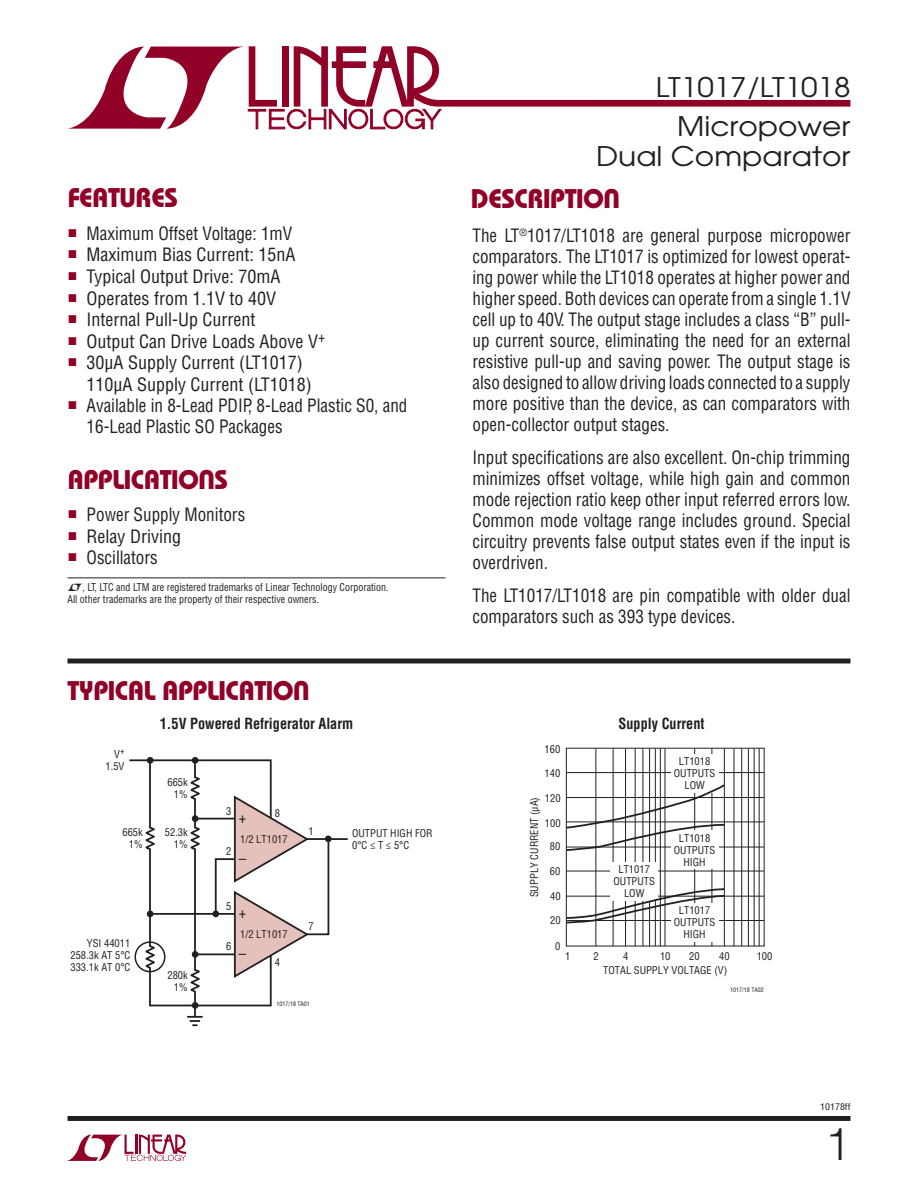
<style>
.page{position:relative;width:918px;height:1188px;background:#fff}
.page>*{position:absolute;margin:0;border:0;box-sizing:border-box;transform-origin:0 0}
.t1{font:300 45px "Helvetica";color:#231f20}
.t2{font:27px "Linear Bauhaus";letter-spacing:-.02em;color:#900027}
.t3{font:27px/30px "Avant Garde";color:#231f20;text-align:right;scale:1.1 1}
.t4{font:18px/21px "Linear Helv Cond";color:#231f20;text-align:justify;scale:.95 1}
.t5{font:18px/21.6px "Linear Helv Cond";color:#231f20}
.t6{font:700 15px "Linear Helv Cond";color:#231f20;scale:.95 1}
.t7{font:15px "Linear Helv Cond";color:#231f20}
.t8{font:10.5px/12px "Linear Helv Cond";color:#231f20;text-align:right}
.t9{font:10.5px/12px "Linear Helv Cond";color:#231f20;scale:.95 1}
.t10{font:9px "Linear Helv Cond";color:#231f20;scale:1.1 1}
.t11{font:6px "Linear Helv Cond";color:#231f20}
</style>
<div class="page">
<svg style="left:67px;top:1135px;width:119px;height:26px"></svg>
<div style="left:68px;top:1116px;width:782px;height:5px;background:#231f20"></div>
<svg style="left:68px;top:46px;width:782px;height:83px"></svg>
<hr style="left:68px;top:659px;width:782px;height:4px;background:#231f20">
<hr style="left:68px;top:578px;width:378px;height:1px;background:#231f20">
<hr style="left:194px;top:760px;width:2px;height:263px;background:#231f20">
<svg style="left:187px;top:1016px;width:16px;height:10px"></svg>
<div style="left:192px;top:757px;width:6px;height:7px;background:#231f20;border-radius:50%"></div>
<div style="left:147px;top:757px;width:6px;height:7px;background:#231f20;border-radius:50%"></div>
<div style="left:192px;top:1002px;width:6px;height:7px;background:#231f20;border-radius:50%"></div>
<div style="left:325px;top:836px;width:7px;height:6px;background:#231f20;border-radius:50%"></div>
<hr style="left:305px;top:838px;width:43px;height:2px;background:#231f20">
<svg style="left:129px;top:759px;width:201px;height:248px"></svg>
<div style="left:135px;top:941px;width:30px;height:31px;border:2px solid #231f20;border-radius:50%"></div>
<hr style="left:665px;top:748px;width:1px;height:198px;background:#231f20">
<hr style="left:660px;top:748px;width:1px;height:198px;background:#231f20">
<hr style="left:655px;top:748px;width:1px;height:198px;background:#231f20">
<hr style="left:649px;top:748px;width:1px;height:198px;background:#231f20">
<hr style="left:643px;top:748px;width:1px;height:198px;background:#231f20">
<hr style="left:635px;top:748px;width:1px;height:198px;background:#231f20">
<hr style="left:625px;top:748px;width:1px;height:198px;background:#231f20">
<hr style="left:613px;top:748px;width:1px;height:198px;background:#231f20">
<hr style="left:596px;top:748px;width:1px;height:198px;background:#231f20">
<hr style="left:759px;top:748px;width:1px;height:198px;background:#231f20">
<hr style="left:754px;top:748px;width:1px;height:198px;background:#231f20">
<hr style="left:748px;top:748px;width:1px;height:198px;background:#231f20">
<hr style="left:741px;top:748px;width:1px;height:198px;background:#231f20">
<hr style="left:734px;top:748px;width:1px;height:198px;background:#231f20">
<hr style="left:724px;top:748px;width:1px;height:198px;background:#231f20">
<hr style="left:712px;top:748px;width:1px;height:198px;background:#231f20">
<hr style="left:694px;top:748px;width:1px;height:198px;background:#231f20">
<hr style="left:566px;top:772px;width:198px;height:1px;background:#231f20">
<hr style="left:566px;top:920px;width:198px;height:1px;background:#231f20">
<hr style="left:566px;top:896px;width:198px;height:1px;background:#231f20">
<hr style="left:566px;top:871px;width:198px;height:1px;background:#231f20">
<hr style="left:566px;top:847px;width:198px;height:1px;background:#231f20">
<hr style="left:566px;top:822px;width:198px;height:1px;background:#231f20">
<hr style="left:566px;top:797px;width:198px;height:1px;background:#231f20">
<div style="left:671px;top:754px;width:47px;height:38px;background:#fff"></div>
<div style="left:610px;top:862px;width:48px;height:39px;background:#fff"></div>
<div style="left:671px;top:831px;width:47px;height:38px;background:#fff"></div>
<div style="left:671px;top:903px;width:47px;height:39px;background:#fff"></div>
<svg style="left:565px;top:783px;width:162px;height:69px"></svg>
<svg style="left:565px;top:887px;width:161px;height:38px"></svg>
<h2 class="t2" style="left:68px;top:188px;width:112px">FEATURES</h2>
<p class="t4" style="left:69px;top:225px;width:237px"><sup>■</sup> Maximum Offset Voltage: 1mV</p>
<p class="t5" style="left:69px;top:246px;width:228px"><sup>■</sup> Maximum Bias Current: 15nA</p>
<p class="t5" style="left:69px;top:268px;width:213px"><sup>■</sup> Typical Output Drive: 70mA</p>
<p class="t5" style="left:69px;top:290px;width:209px"><sup>■</sup> Operates from 1.1V to 40V</p>
<p class="t5" style="left:69px;top:311px;width:188px"><sup>■</sup> Internal Pull-Up Current</p>
<p class="t5" style="left:69px;top:333px;width:258px"><sup>■</sup> Output Can Drive Loads Above V<sup>+</sup></p>
<p class="t5" style="left:87px;top:354px;width:227px;text-indent:-18px"><sup>■</sup> 30μA Supply Current (LT1017)<br>110μA Supply Current (LT1018)</p>
<p class="t4" style="left:87px;top:397px;width:339px;text-indent:-18px"><sup>■</sup> Available in 8-Lead PDIP, 8-Lead Plastic S0, and<br>16-Lead Plastic SO Packages</p>
<h2 class="t2" style="left:68px;top:470px;width:162px">APPLICATIONS</h2>
<p class="t4" style="left:69px;top:506px;width:187px"><sup>■</sup> Power Supply Monitors</p>
<p class="t5" style="left:69px;top:528px;width:114px"><sup>■</sup> Relay Driving</p>
<p class="t4" style="left:69px;top:549px;width:95px"><sup>■</sup> Oscillators</p>
<p class="t9" style="left:68px;top:583px;width:340px;text-indent:15px">, LT, LTC and LTM are registered trademarks of Linear Technology Corporation.<br>All other trademarks are the property of their respective owners.</p>
<h2 class="t2" style="left:68px;top:681px;width:244px">TYPICAL APPLICATION</h2>
<p class="t8" style="left:106px;top:750px;width:20px">V<sup>+<br></sup>1.5V</p>
<p class="t8" style="left:122px;top:828px;width:22px">665k<br>1%</p>
<p class="t8" style="left:70px;top:939px;width:61px;text-align:justify;text-indent:16px">YSI 44011<br>258.3k AT 5°C 333.1k AT 0°C</p>
<p class="t6" style="left:160px;top:718px;width:205px">1.5V Powered Refrigerator Alarm</p>
<p class="t8" style="left:167px;top:778px;width:22px">665k<br>1%</p>
<p class="t8" style="left:165px;top:828px;width:25px">52.3k<br>1%</p>
<p class="t8" style="left:352px;top:829px;width:82px;text-align:left">OUTPUT HIGH FOR<br>0°C ≤ T ≤ 5°C</p>
<p class="t8" style="left:226px;top:806px;width:7px">3</p>
<p class="t8" style="left:275px;top:808px;width:7px">8</p>
<p class="t7" style="left:239px;top:812px;width:9px">+</p>
<p class="t8" style="left:240px;top:834px;width:49px">1/2 LT1017</p>
<p class="t8" style="left:308px;top:827px;width:7px">1</p>
<p class="t8" style="left:226px;top:846px;width:7px">2</p>
<p class="t8" style="left:167px;top:970px;width:22px">280k<br>1%</p>
<p class="t7" style="left:239px;top:854px;width:9px">–</p>
<p class="t8" style="left:226px;top:901px;width:7px">5</p>
<p class="t8" style="left:226px;top:942px;width:7px">6</p>
<p class="t7" style="left:239px;top:907px;width:9px">+</p>
<p class="t8" style="left:240px;top:930px;width:49px">1/2 LT1017</p>
<p class="t7" style="left:239px;top:949px;width:9px">–</p>
<p class="t8" style="left:308px;top:922px;width:7px">7</p>
<p class="t8" style="left:275px;top:958px;width:7px">4</p>
<p class="t11" style="left:276px;top:1001px;width:35px">1017/18 TA01</p>
<h2 class="t3" style="left:656px;top:73px;width:178px">LT1017/LT1018</h2>
<h2 class="t3" style="left:596px;top:112px;width:233px">Micropower<br>Dual Comparator</h2>
<h2 class="t2" style="left:471px;top:188px;width:151px">DESCRIPTION</h2>
<p class="t4" style="left:472px;top:227px;width:399px">The LT<sup>®</sup>1017/LT1018 are general purpose micropower comparators. The LT1017 is optimized for lowest operat&shy;ing power while the LT1018 operates at higher power and higher speed. Both devices can operate from a single 1.1V cell up to 40V. The output stage includes a class “B” pull&shy;up current source, eliminating the need for an external resistive pull-up and saving power. The output stage is also designed to allow driving loads connected to a supply more positive than the device, as can comparators with open-collector output stages.</p>
<p class="t4" style="left:473px;top:449px;width:399px">Input specifications are also excellent. On-chip trimming minimizes offset voltage, while high gain and common mode rejection ratio keep other input referred errors low.<br>Common mode voltage range includes ground. Special circuitry prevents false output states even if the input is overdriven.</p>
<p class="t4" style="left:473px;top:587px;width:399px">The LT1017/LT1018 are pin compatible with older dual comparators such as 393 type devices.</p>
<p class="t8" style="left:545px;top:744px;width:17px">160</p>
<p class="t8" style="left:545px;top:769px;width:17px">140</p>
<p class="t8" style="left:545px;top:793px;width:17px">120</p>
<p class="t8" style="left:530px;top:897px;width:102px;rotate:-90deg">SUPPLY CURRENT (μA)</p>
<p class="t8" style="left:545px;top:818px;width:17px">100</p>
<p class="t8" style="left:550px;top:842px;width:12px">80</p>
<p class="t8" style="left:550px;top:867px;width:12px">60</p>
<p class="t8" style="left:550px;top:891px;width:12px">40</p>
<p class="t8" style="left:550px;top:916px;width:12px">20</p>
<p class="t8" style="left:555px;top:941px;width:7px">0</p>
<p class="t6" style="left:619px;top:718px;width:92px">Supply Current</p>
<p class="t8" style="left:614px;top:865px;width:43px;text-align:center">LT1017<br>OUTPUTS<br>LOW</p>
<p class="t8" style="left:674px;top:756px;width:43px;text-align:center">LT1018<br>OUTPUTS<br>LOW</p>
<p class="t8" style="left:674px;top:833px;width:43px;text-align:center">LT1018<br>OUTPUTS<br>HIGH</p>
<p class="t8" style="left:674px;top:906px;width:43px;text-align:center">LT1017<br>OUTPUTS<br>HIGH</p>
<p class="t8" style="left:660px;top:952px;width:12px">10</p>
<p class="t8" style="left:689px;top:952px;width:12px">20</p>
<p class="t8" style="left:719px;top:952px;width:12px">40</p>
<p class="t8" style="left:757px;top:952px;width:17px">100</p>
<p class="t11" style="left:730px;top:987px;width:35px">1017/18 TA02</p>
<p class="t8" style="left:565px;top:952px;width:7px">1</p>
<p class="t8" style="left:594px;top:952px;width:7px">2</p>
<p class="t8" style="left:623px;top:952px;width:7px">4</p>
<p class="t8" style="left:603px;top:966px;width:125px">TOTAL SUPPLY VOLTAGE (V)</p>
<p class="t10" style="left:820px;top:1104px;width:29px">10178ff</p>
<h1 class="t1" style="left:825px;top:1121px;width:27px">1</h1>
</div>
